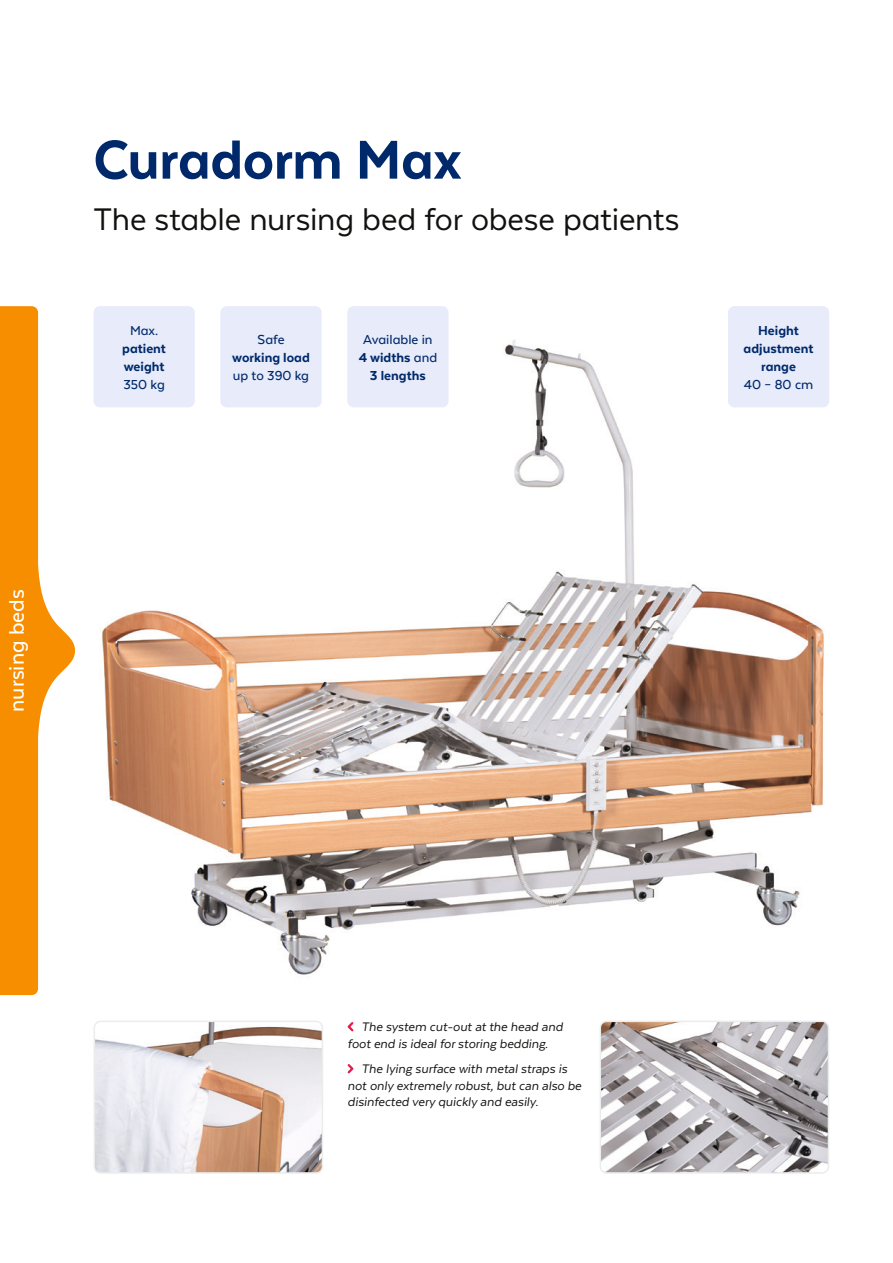
<style>
.page{position:relative;width:893px;height:1263px;background:#fff}
.page>*{position:absolute;margin:0;border:0;box-sizing:border-box;transform-origin:0 0}
.t1{font:800 63px "Texta Alt";letter-spacing:-.01em;color:#00296b}
.t2{font:36px "Texta Alt";letter-spacing:-.005em;color:#11110f}
.t3{font:500 24px "Texta Alt";color:#fff}
.t4{font:800 15px/18px "Texta Alt";color:#00296b;text-align:center}
.t5{font:500 15px "Texta Alt";color:#00296b}
.t6{font:italic 14.25px/16.5px "Texta Alt";color:#11110f}
.s1{font-weight:500}
</style>
<div class="page">
<img style="left:97px;top:1023px;width:223px;height:148px">
<div style="left:94px;top:1020px;width:229px;height:154px;border:2px solid #ebecec;border-radius:6px"></div>
<img style="left:603px;top:1023px;width:223px;height:148px">
<div style="left:600px;top:1020px;width:229px;height:154px;border:2px solid #ebecec;border-radius:6px"></div>
<img style="left:93px;top:312px;width:736px;height:663px">
<svg style="left:0;top:306px;width:75px;height:689px;fill:#f68e00"></svg>
<div style="left:347px;top:306px;width:101px;height:101px;background:#e7ebfa;border-radius:6px"></div>
<div style="left:220px;top:306px;width:102px;height:101px;background:#e7ebfa;border-radius:6px"></div>
<div style="left:94px;top:306px;width:101px;height:101px;background:#e7ebfa;border-radius:6px"></div>
<div style="left:728px;top:306px;width:101px;height:101px;background:#e7ebfa;border-radius:6px"></div>
<svg style="left:347px;top:1022px;width:7px;height:10px"></svg>
<svg style="left:347px;top:1064px;width:7px;height:10px"></svg>
<h1 class="t1" style="left:94px;top:127px;width:370px">Curadorm Max</h1>
<h2 class="t2" style="left:94px;top:200px;width:588px">The stable nursing bed for obese patients</h2>
<p class="t5" style="left:130px;top:323px;width:30px">Max.</p>
<p class="t4" style="left:122px;top:340px;width:45px;text-align:left">patient weight</p>
<p class="t5" style="left:123px;top:377px;width:43px">350 kg</p>
<p class="t5" style="left:257px;top:332px;width:29px">Safe</p>
<p class="t4" style="left:232px;top:349px;width:79px">working load</p>
<p class="t5" style="left:233px;top:368px;width:78px">up to 390 kg</p>
<p class="t4" style="left:359px;top:331px;width:80px"><span class="s1">Available in<br></span>4 widths <span class="s1">and<br></span>3 lengths</p>
<p class="t4" style="left:744px;top:322px;width:71px">Height adjustment range</p>
<p class="t5" style="left:744px;top:377px;width:71px">40 – 80 cm</p>
<h3 class="t3" style="left:4px;top:712px;width:124px;rotate:-90deg">nursing beds</h3>
<p class="t6" style="left:348px;top:1019px;width:217px;text-indent:14px">The system cut-out at the head and foot end is ideal for storing bedding.</p>
<p class="t6" style="left:348px;top:1061px;width:235px;text-indent:14px">The lying surface with metal straps is not only extremely robust, but can also be disinfected very quickly and easily.</p>
</div>
